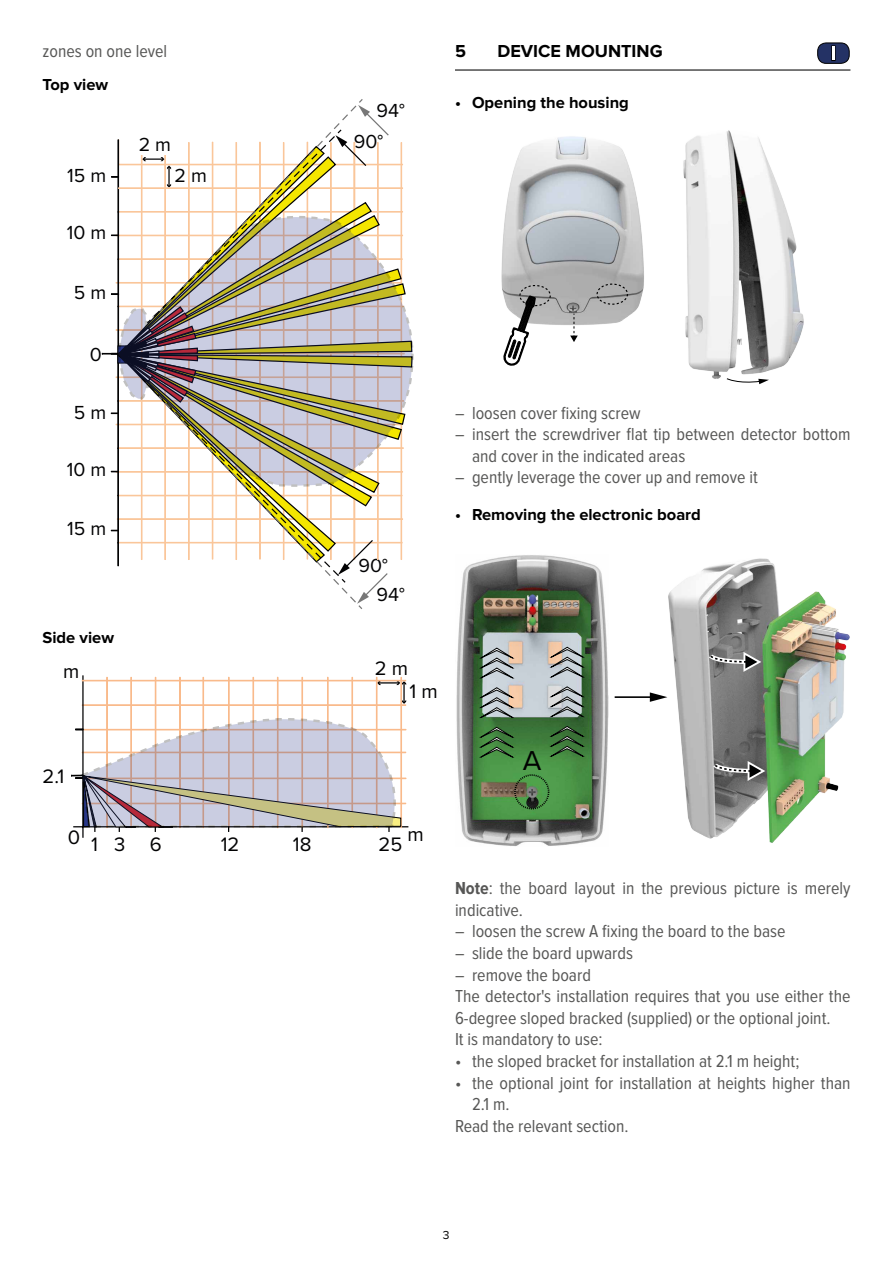
<style>
.page{position:relative;width:893px;height:1263px;background:#fff}
.page>*{position:absolute;margin:0;border:0;box-sizing:border-box;transform-origin:0 0}
.t1{font:28.35px "Proxima Nova";color:#010202}
.t2{font:20.25px "Proxima Nova";color:#020203}
.t3{font:20.1px "Proxima Nova";color:#020203}
.t4{font:19.65px "Proxima Nova";color:#020203}
.t5{font:18px/21.6px "Proxima Nova Cond";color:#575756}
.t6{font:700 18px "Proxima Nova";color:#000}
.t7{font:700 16.5px "Proxima Nova";color:#000}
.t8{font:12px "Proxima Nova";color:#000}
.s1{font-weight:700}
</style>
<div class="page">
<svg style="left:101px;top:99px;width:312px;height:510px"></svg>
<hr style="left:82px;top:676px;width:2px;height:161px;background:#020203">
<hr style="left:74px;top:826px;width:334px;height:1px;background:#020203">
<svg style="left:71px;top:677px;width:335px;height:154px"></svg>
<hr style="left:455px;top:69px;width:395px;height:2px;background:#000">
<img style="left:501px;top:130px;width:303px;height:249px">
<svg style="left:726px;top:378px;width:43px;height:6px"></svg>
<svg style="left:570px;top:314px;width:8px;height:28px"></svg>
<svg style="left:502px;top:295px;width:34px;height:72px"></svg>
<div style="left:519px;top:285px;width:32px;height:21px;border:1px dashed #000;border-radius:50%"></div>
<div style="left:596px;top:284px;width:32px;height:21px;border:1px dashed #000;border-radius:50%"></div>
<img style="left:456px;top:555px;width:152px;height:291px">
<hr style="left:615px;top:696px;width:38px;height:2px;background:#000">
<svg style="left:650px;top:692px;width:17px;height:10px"></svg>
<div style="left:514px;top:774px;width:35px;height:35px;border:2px dashed #000;border-radius:50%"></div>
<img style="left:668px;top:558px;width:182px;height:285px">
<svg style="left:706px;top:652px;width:55px;height:20px"></svg>
<svg style="left:711px;top:761px;width:54px;height:20px"></svg>
<svg style="left:480px;top:727px;width:33px;height:31px"></svg>
<svg style="left:480px;top:687px;width:33px;height:31px"></svg>
<svg style="left:480px;top:647px;width:34px;height:32px"></svg>
<svg style="left:551px;top:726px;width:33px;height:31px"></svg>
<svg style="left:551px;top:686px;width:33px;height:32px"></svg>
<svg style="left:551px;top:646px;width:33px;height:32px"></svg>
<div style="left:818px;top:43px;width:31px;height:20px;background:#243265;border-radius:8px"></div>
<div style="left:817px;top:43px;width:33px;height:21px;border:1px solid #000;border-radius:8px"></div>
<div style="left:831px;top:45px;width:4px;height:16px;border:2px solid #000"></div>
<hr style="left:832px;top:46px;width:3px;height:14px;background:#fff">
<p class="t5" style="left:43px;top:40px;width:126px">zones on one level</p>
<p class="t7" style="left:43px;top:75px;width:67px">Top view</p>
<p class="t4" style="left:67px;top:160px;width:41px">15 m</p>
<p class="t4" style="left:67px;top:218px;width:41px">10 m</p>
<p class="t4" style="left:74px;top:278px;width:34px">5 m</p>
<p class="t4" style="left:90px;top:339px;width:14px">0</p>
<p class="t4" style="left:74px;top:398px;width:34px">5 m</p>
<p class="t4" style="left:67px;top:455px;width:41px">10 m</p>
<p class="t4" style="left:67px;top:514px;width:41px">15 m</p>
<p class="t4" style="left:139px;top:130px;width:34px">2 m</p>
<p class="t4" style="left:175px;top:161px;width:34px">2 m</p>
<p class="t7" style="left:43px;top:628px;width:73px">Side view</p>
<p class="t3" style="left:63px;top:656px;width:18px">m</p>
<p class="t4" style="left:377px;top:96px;width:30px">94°</p>
<p class="t4" style="left:354px;top:127px;width:31px">90°</p>
<p class="t6" style="left:455px;top:40px;width:12px">5</p>
<p class="t6" style="left:497px;top:40px;width:167px">DEVICE MOUNTING</p>
<p class="t7" style="left:455px;top:93px;width:175px">• Opening the housing</p>
<p class="t4" style="left:358px;top:551px;width:31px">90°</p>
<p class="t4" style="left:377px;top:580px;width:30px">94°</p>
<p class="t5" style="left:455px;top:402px;width:187px">– loosen cover fixing screw</p>
<p class="t5" style="left:472px;top:424px;width:380px;text-indent:-17px">– insert the screwdriver flat tip between detector bottom and cover in the indicated areas</p>
<p class="t5" style="left:455px;top:467px;width:304px">– gently leverage the cover up and remove it</p>
<p class="t7" style="left:455px;top:505px;width:247px">• Removing the electronic board</p>
<p class="t2" style="left:375px;top:653px;width:35px">2 m</p>
<p class="t2" style="left:410px;top:676px;width:30px">1 m</p>
<p class="t2" style="left:43px;top:761px;width:23px">2.1</p>
<p class="t2" style="left:68px;top:822px;width:14px">0</p>
<p class="t2" style="left:407px;top:819px;width:18px">m</p>
<p class="t2" style="left:91px;top:829px;width:72px">13 6</p>
<p class="t2" style="left:221px;top:829px;width:20px">12</p>
<p class="t2" style="left:293px;top:829px;width:20px">18</p>
<p class="t2" style="left:379px;top:829px;width:25px">25</p>
<h1 class="t1" style="left:523px;top:739px;width:20px">A</h1>
<p class="t5" style="left:455px;top:878px;width:397px"><span class="s1">Note</span>: the board layout in the previous picture is merely indicative.</p>
<p class="t5" style="left:455px;top:921px;width:332px">– loosen the screw A fixing the board to the base</p>
<p class="t5" style="left:455px;top:942px;width:180px">– slide the board upwards</p>
<p class="t5" style="left:455px;top:964px;width:397px">– remove the board<br>The detector's installation requires that you use either the 6-degree sloped bracked (supplied) or the optional joint.<br>It is mandatory to use:</p>
<p class="t5" style="left:455px;top:1050px;width:346px">• the sloped bracket for installation at 2.1 m height;</p>
<p class="t5" style="left:455px;top:1072px;width:397px">• the optional joint for installation at heights higher than</p>
<p class="t5" style="left:472px;top:1094px;width:39px">2.1 m.</p>
<p class="t5" style="left:455px;top:1115px;width:175px">Read the relevant section.</p>
<p class="t8" style="left:443px;top:1228px;width:8px">3</p>
</div>
